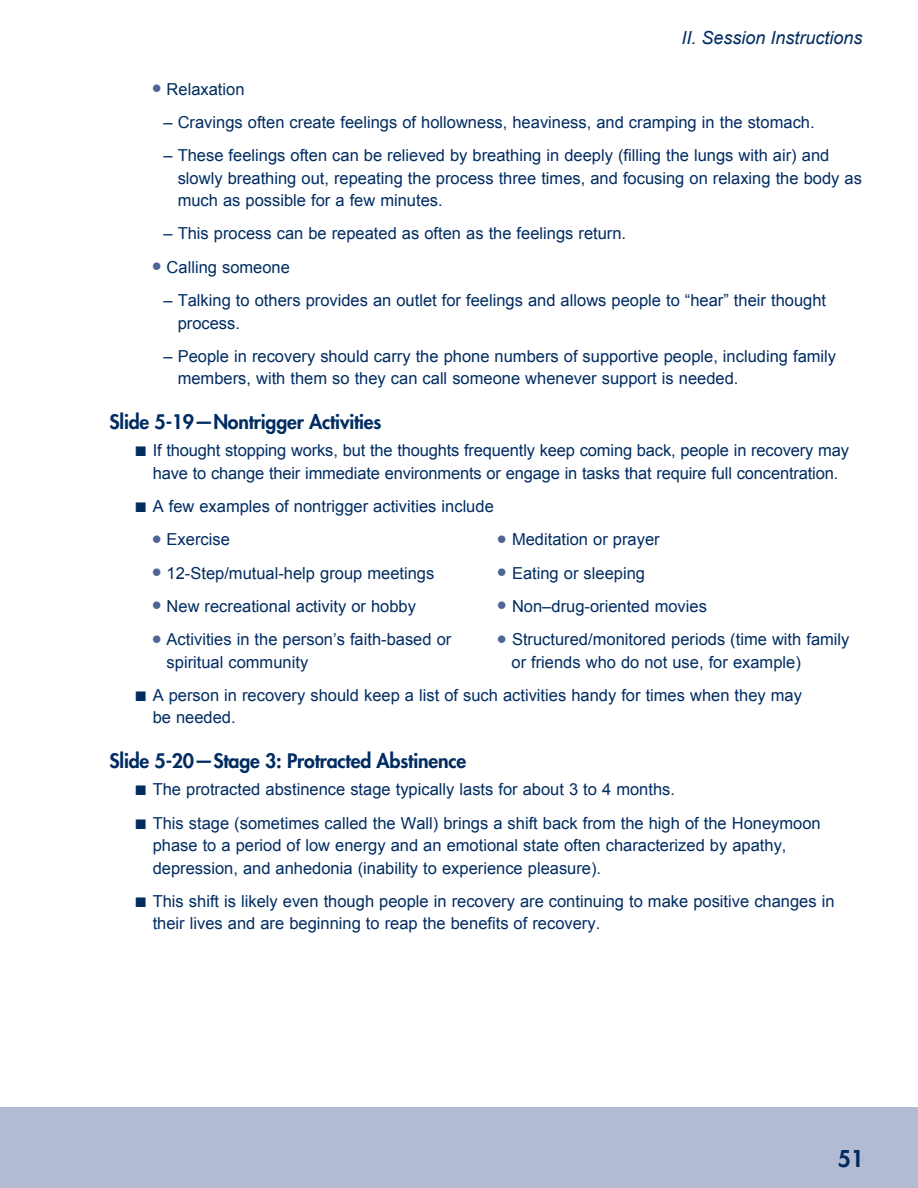
<style>
.page{position:relative;width:918px;height:1188px;background:#fff}
.page>*{position:absolute;margin:0;border:0;box-sizing:border-box;transform-origin:0 0}
.t1{font:800 22.5px "Futura Std";color:#002c62}
.H2_FuturaStd{font:800 19.5px "Futura Std";letter-spacing:-.01em;color:#002c62}
.t2{font:italic 18px "Arial";color:#002c62}
.Counselor_bullet_L3{font:16.5px/22.5px "Arial";color:#002c62}
.s1{font-size:30px;color:#4e6693}
.s2{font-family:"Times New Roman";font-size:21px}
</style>
<div class="page">
<div style="left:0;top:1107px;width:918px;height:81px;background:#b3bbd3"></div>
<p class="t2" style="left:681px;top:26px;width:183px">II. Session Instructions</p>
<p class="Counselor_bullet_L3" style="left:151px;top:78px;width:95px"><span class="s1">•</span> Relaxation</p>
<p class="Counselor_bullet_L3" style="left:164px;top:111px;width:653px">– Cravings often create feelings of hollowness, heaviness, and cramping in the stomach.</p>
<p class="Counselor_bullet_L3" style="left:178px;top:144px;width:686px;text-indent:-14px">– These feelings often can be relieved by breathing in deeply (filling the lungs with air) and slowly breathing out, repeating the process three times, and focusing on relaxing the body as much as possible for a few minutes.</p>
<p class="Counselor_bullet_L3" style="left:164px;top:223px;width:464px">– This process can be repeated as often as the feelings return.</p>
<p class="Counselor_bullet_L3" style="left:151px;top:256px;width:140px"><span class="s1">•</span> Calling someone</p>
<p class="Counselor_bullet_L3" style="left:178px;top:289px;width:650px;text-indent:-14px">– Talking to others provides an outlet for feelings and allows people to “hear” their thought process.</p>
<p class="Counselor_bullet_L3" style="left:178px;top:345px;width:660px;text-indent:-14px">– People in recovery should carry the phone numbers of supportive people, including family members, with them so they can call someone whenever support is needed.</p>
<p class="H2_FuturaStd" style="left:110px;top:410px;width:274px">Slide 5-19—Nontrigger Activities</p>
<p class="Counselor_bullet_L3" style="left:134px;top:439px;width:716px;text-align:center"><span class="s2">■</span> If thought stopping works, but the thoughts frequently keep coming back, people in recovery may have to change their immediate environments or engage in tasks that require full concentration.</p>
<p class="Counselor_bullet_L3" style="left:134px;top:495px;width:361px"><span class="s2">■</span> A few examples of nontrigger activities include</p>
<p class="Counselor_bullet_L3" style="left:151px;top:528px;width:80px"><span class="s1">•</span> Exercise</p>
<p class="Counselor_bullet_L3" style="left:496px;top:528px;width:165px"><span class="s1">•</span> Meditation or prayer</p>
<p class="Counselor_bullet_L3" style="left:151px;top:562px;width:285px"><span class="s1">•</span> 12-Step/mutual-help group meetings</p>
<p class="Counselor_bullet_L3" style="left:496px;top:562px;width:150px"><span class="s1">•</span> Eating or sleeping</p>
<p class="Counselor_bullet_L3" style="left:151px;top:595px;width:266px"><span class="s1">•</span> New recreational activity or hobby</p>
<p class="Counselor_bullet_L3" style="left:496px;top:595px;width:212px"><span class="s1">•</span> Non–drug-oriented movies</p>
<p class="Counselor_bullet_L3" style="left:151px;top:628px;width:301px"><span class="s1">•</span> Activities in the person’s faith-based or</p>
<p class="Counselor_bullet_L3" style="left:496px;top:628px;width:355px"><span class="s1">•</span> Structured/monitored periods (time with family</p>
<p class="Counselor_bullet_L3" style="left:167px;top:651px;width:143px">spiritual community</p>
<p class="Counselor_bullet_L3" style="left:512px;top:651px;width:291px">or friends who do not use, for example)</p>
<p class="Counselor_bullet_L3" style="left:153px;top:684px;width:651px;text-indent:-18px"><span class="s2">■</span> A person in recovery should keep a list of such activities handy for times when they may be needed.</p>
<p class="H2_FuturaStd" style="left:110px;top:749px;width:358px">Slide 5-20—Stage 3: Protracted Abstinence</p>
<p class="Counselor_bullet_L3" style="left:134px;top:778px;width:542px"><span class="s2">■</span> The protracted abstinence stage typically lasts for about 3 to 4 months.</p>
<p class="Counselor_bullet_L3" style="left:153px;top:812px;width:670px;text-indent:-18px"><span class="s2">■</span> This stage (sometimes called the Wall) brings a shift back from the high of the Honeymoon phase to a period of low energy and an emotional state often characterized by apathy, depression, and anhedonia (inability to experience pleasure).</p>
<p class="Counselor_bullet_L3" style="left:153px;top:890px;width:683px;text-indent:-18px"><span class="s2">■</span> This shift is likely even though people in recovery are continuing to make positive changes in their lives and are beginning to reap the benefits of recovery.</p>
<h1 class="t1" style="left:838px;top:1144px;width:28px">51</h1>
</div>
